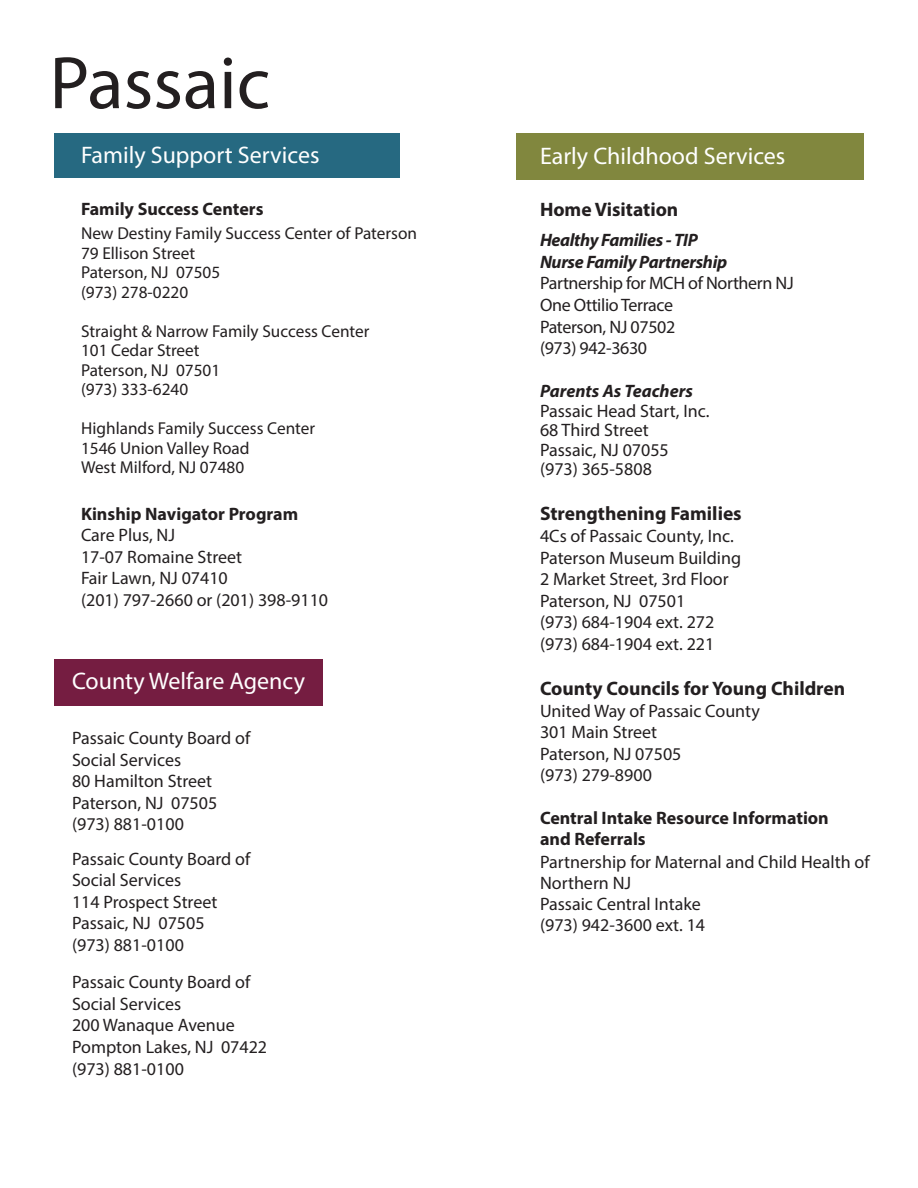
<style>
.page{position:relative;width:918px;height:1188px;background:#fff}
.page>*{position:absolute;margin:0;border:0;box-sizing:border-box;transform-origin:0 0}
.t1{font:75px "Myriad Pro";color:#231f20}
.t2{font:24px "Myriad Pro";color:#fff}
.t3{font:700 19.5px "Myriad Pro";color:#231f20}
.t4{font:18px/21.6px "Myriad Pro";color:#231f20}
.t5{font:700 18px/21px "Myriad Pro";color:#231f20}
.t6{font:18px/21.6px "Myriad Pro";letter-spacing:-.02em;color:#231f20}
.t7{font:italic 700 18px/21.6px "Myriad Pro";letter-spacing:-.02em;color:#231f20}
.t8{font:italic 700 18px "Myriad Pro";color:#231f20}
.t9{font:17.25px/19.5px "Myriad Pro";color:#231f20}
</style>
<div class="page">
<div style="left:54px;top:133px;width:345px;height:44px;background:#266981"></div>
<div style="left:516px;top:133px;width:348px;height:47px;background:#81873e"></div>
<div style="left:54px;top:659px;width:269px;height:46px;background:#751d41"></div>
<h1 class="t1" style="left:50px;top:37px;width:222px">Passaic</h1>
<h2 class="t2" style="left:81px;top:140px;width:240px">Family Support Services</h2>
<h2 class="t2" style="left:540px;top:141px;width:247px">Early Childhood Services</h2>
<p class="t5" style="left:81px;top:198px;width:184px">Family Success Centers</p>
<p class="t9" style="left:81px;top:223px;width:338px">New Destiny Family Success Center of Paterson<br>79 Ellison Street<br>Paterson, NJ 07505<br>(973) 278-0220</p>
<p class="t9" style="left:81px;top:321px;width:290px">Straight &amp; Narrow Family Success Center<br>101 Cedar Street<br>Paterson, NJ 07501<br>(973) 333-6240</p>
<p class="t9" style="left:81px;top:418px;width:236px">Highlands Family Success Center<br>1546 Union Valley Road<br>West Milford, NJ 07480</p>
<p class="t5" style="left:81px;top:502px;width:219px">Kinship Navigator Program</p>
<p class="t4" style="left:81px;top:524px;width:249px">Care Plus, NJ<br>17-07 Romaine Street<br>Fair Lawn, NJ 07410<br>(201) 797-2660 or (201) 398-9110</p>
<h2 class="t2" style="left:72px;top:666px;width:235px">County Welfare Agency</h2>
<p class="t4" style="left:72px;top:727px;width:180px">Passaic County Board of<br>Social Services<br>80 Hamilton Street<br>Paterson, NJ 07505 (973) 881-0100</p>
<p class="t4" style="left:72px;top:847px;width:180px">Passaic County Board of<br>Social Services<br>114 Prospect Street<br>Passaic, NJ 07505<br>(973) 881-0100</p>
<p class="t4" style="left:72px;top:971px;width:197px">Passaic County Board of<br>Social Services<br>200 Wanaque Avenue<br>Pompton Lakes, NJ 07422 (973) 881-0100</p>
<p class="t3" style="left:540px;top:197px;width:140px">Home Visitation</p>
<p class="t7" style="left:540px;top:229px;width:189px">Healthy Families - TIP<br>Nurse Family Partnership</p>
<p class="t6" style="left:540px;top:272px;width:255px">Partnership for MCH of Northern NJ<br>One Ottilio Terrace<br>Paterson, NJ 07502<br>(973) 942-3630</p>
<p class="t8" style="left:540px;top:380px;width:154px">Parents As Teachers</p>
<p class="t4" style="left:540px;top:401px;width:171px;line-height:19.5px">Passaic Head Start, Inc.<br>68 Third Street<br>Passaic, NJ 07055 (973) 365-5808</p>
<p class="t3" style="left:540px;top:501px;width:203px">Strengthening Families</p>
<p class="t4" style="left:540px;top:525px;width:203px">4Cs of Passaic County, Inc.<br>Paterson Museum Building<br>2 Market Street, 3rd Floor<br>Paterson, NJ 07501<br>(973) 684-1904 ext. 272 (973) 684-1904 ext. 221</p>
<p class="t3" style="left:540px;top:676px;width:307px">County Councils for Young Children</p>
<p class="t4" style="left:540px;top:700px;width:221px">United Way of Passaic County<br>301 Main Street<br>Paterson, NJ 07505<br>(973) 279-8900</p>
<p class="t5" style="left:540px;top:807px;width:290px">Central Intake Resource Information and Referrals</p>
<p class="t4" style="left:540px;top:851px;width:331px;line-height:21px">Partnership for Maternal and Child Health of<br>Northern NJ<br>Passaic Central Intake<br>(973) 942-3600 ext. 14</p>
</div>
